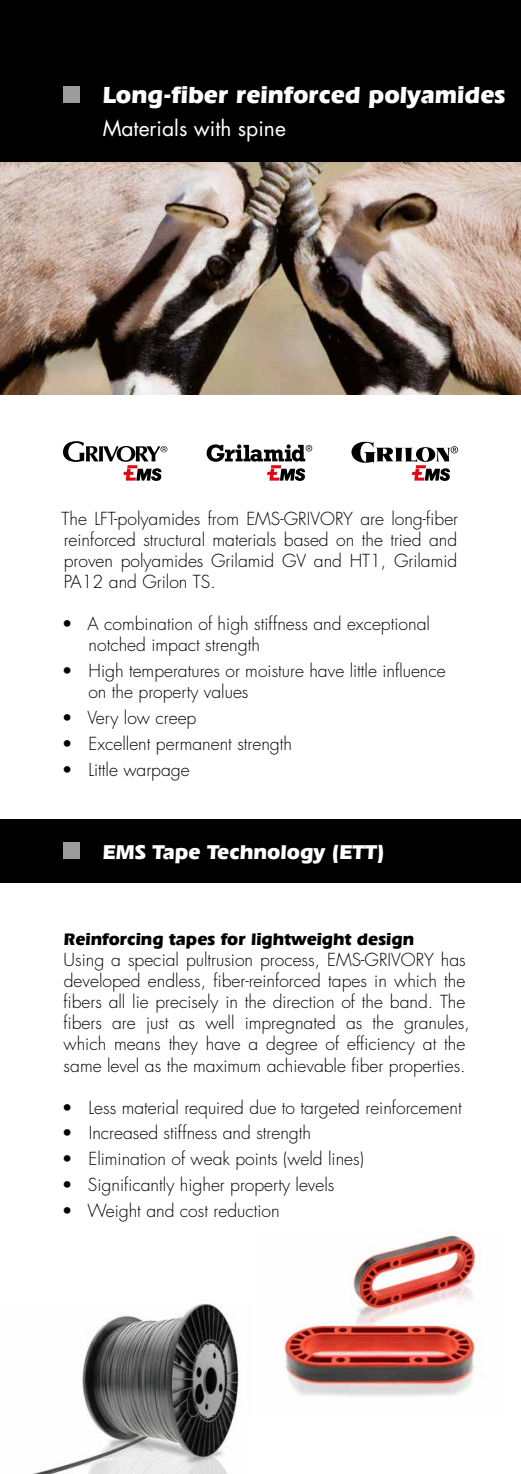
<style>
.page{position:relative;width:521px;height:1474px;background:#fff}
.page>*{position:absolute;margin:0;border:0;box-sizing:border-box;transform-origin:0 0}
.t1{font:700 24.5px "Eras IT Cby BT";color:#fff}
.t2{font:700 21px "Eras IT Cby BT";color:#fff}
.t3{font:21px "Futura";color:#fff}
.t4{font:300 17.5px/21px "Futura";color:#000}
.t5{font:700 17.5px "Eras IT Cby BT";color:#000}
</style>
<div class="page">
<img style="left:282px;top:1234px;width:202px;height:162px">
<img style="left:36px;top:1303px;width:203px;height:170px">
<svg style="left:63px;top:441px;width:104px;height:40px"></svg>
<svg style="left:207px;top:444px;width:105px;height:37px"></svg>
<svg style="left:351px;top:442px;width:107px;height:39px"></svg>
<img style="left:0;top:161px;width:521px;height:233px">
<div style="left:0;top:0;width:521px;height:161px;background:#000"></div>
<div style="left:0;top:819px;width:521px;height:63px;background:#000"></div>
<div style="left:63px;top:87px;width:17px;height:16px;background:#9d9d9c"></div>
<div style="left:63px;top:842px;width:17px;height:16px;background:#9d9d9c"></div>
<h1 class="t1" style="left:103px;top:80px;width:404px">Long-fiber reinforced polyamides</h1>
<p class="t3" style="left:103px;top:114px;width:185px">Materials with spine</p>
<p class="t4" style="left:62px;top:508px;width:398px;text-align:justify">The LFT-polyamides from EMS-GRIVORY are long-fiber reinforced structural materials based on the tried and proven polyamides Grilamid GV and HT1, Grilamid PA12 and Grilon TS.</p>
<p class="t4" style="left:89px;top:613px;width:343px;text-indent:-27px">• A combination of high stiffness and exceptional notched impact strength</p>
<p class="t4" style="left:88px;top:660px;width:359px;text-indent:-27px">• High temperatures or moisture have little influence on the property values</p>
<p class="t4" style="left:62px;top:707px;width:136px">• Very low creep</p>
<p class="t4" style="left:62px;top:733px;width:232px">• Excellent permanent strength</p>
<p class="t4" style="left:62px;top:759px;width:129px">• Little warpage</p>
<p class="t2" style="left:103px;top:838px;width:283px">EMS Tape Technology (ETT)</p>
<p class="t5" style="left:64px;top:928px;width:352px">Reinforcing tapes for lightweight design</p>
<p class="t4" style="left:63px;top:949px;width:408px">Using a special pultrusion process, EMS-GRIVORY has developed endless, fiber-reinforced tapes in which the fibers all lie precisely in the direction of the band. The fibers are just as well impregnated as the granules, which means they have a degree of efficiency at the same level as the maximum achievable fiber properties.</p>
<p class="t4" style="left:62px;top:1096px;width:401px">• Less material required due to targeted reinforcement</p>
<p class="t4" style="left:62px;top:1122px;width:251px">• Increased stiffness and strength</p>
<p class="t4" style="left:62px;top:1148px;width:304px">• Elimination of weak points (weld lines)</p>
<p class="t4" style="left:62px;top:1174px;width:274px">• Significantly higher property levels</p>
<p class="t4" style="left:62px;top:1200px;width:219px">• Weight and cost reduction</p>
</div>
